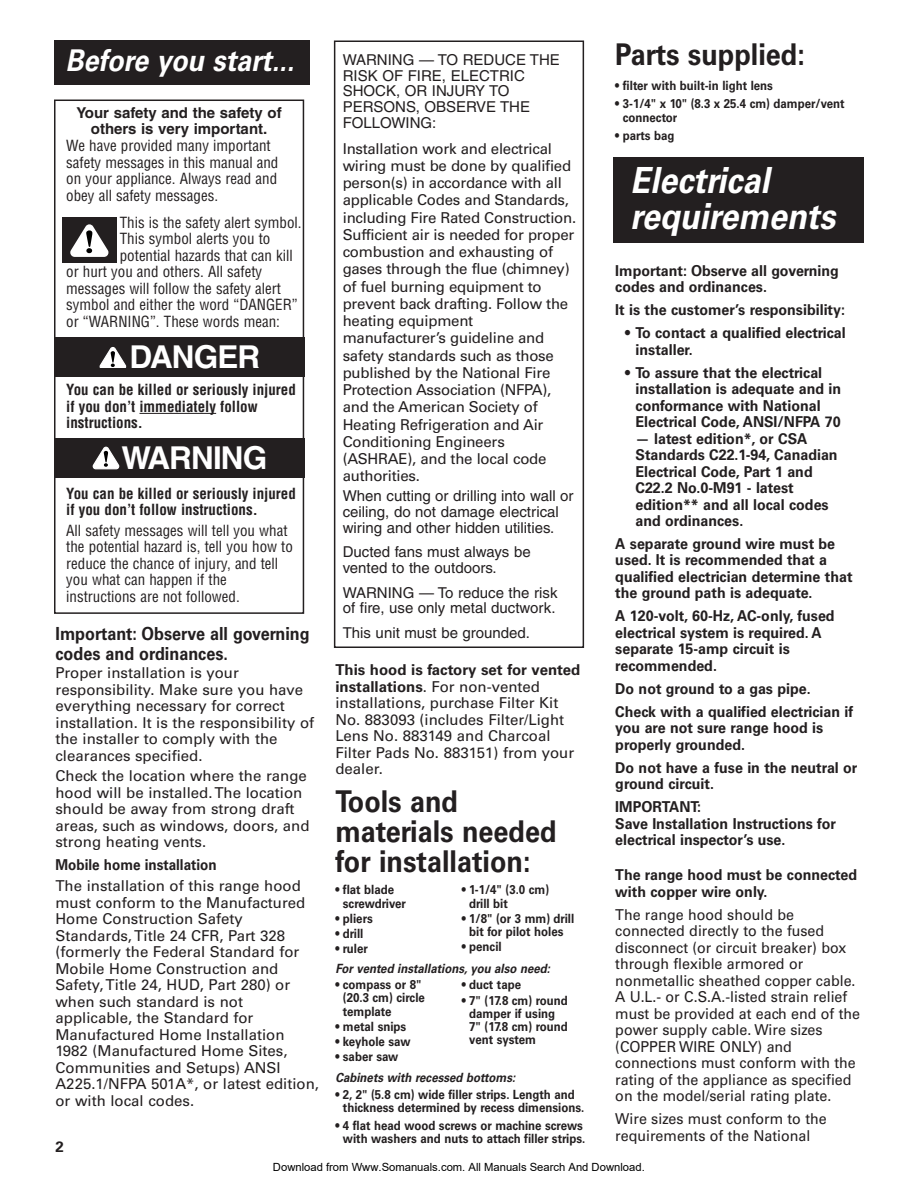
<style>
.page{position:relative;width:918px;height:1188px;background:#fff}
.page>*{position:absolute;margin:0;border:0;box-sizing:border-box;transform-origin:0 0}
.t1{font:italic 700 36px/36px "Univers";color:#fff;scale:.9 1}
.t2{font:700 31.5px "Helvetica";letter-spacing:-.03em;color:#fff}
.t3{font:700 30px/30px "Univers";color:#231f20;scale:.9 1}
.t4{font:italic 700 30px "Univers";color:#fff;scale:.9 1}
.t5{font:700 18px/19.5px "Univers";color:#231f20;scale:.9 1}
.t6{font:15px/16.5px "Univers";color:#231f20}
.t7{font:700 15px/16.5px "Univers";color:#231f20;scale:.95 1}
.t8{font:condensed 15px/16.5px "Helvetica";color:#231f20}
.t9{font:15px/16.5px "Univers";color:#231f20;scale:.95 1}
.t10{font:15px/15.8px "Helvetica";color:#231f20}
.t11{font:700 condensed 15px/16.5px "Helvetica";color:#231f20}
.t12{font:700 15px/16.5px "Helvetica";color:#231f20;text-align:center}
.t13{font:700 15px "Univers";color:#231f20;scale:.9 1}
.t14{font:700 15px "Univers";color:#231f20}
.t15{font:700 12.75px/13px "Univers";color:#231f20;scale:.9 1}
.t16{font:italic 700 12.75px "Univers";color:#231f20;scale:.9 1}
.t17{font:11.25px "Arial";color:#000}
.s1{font-weight:700}
</style>
<div class="page">
<div style="left:334px;top:40px;width:250px;height:608px;border:2px solid #231f20"></div>
<div style="left:54px;top:40px;width:256px;height:46px;background:#231f20"></div>
<div style="left:54px;top:100px;width:250px;height:514px;border:2px solid #231f20"></div>
<div style="left:54px;top:337px;width:250px;height:40px;background:#231f20"></div>
<svg style="left:99px;top:347px;width:28px;height:21px"></svg>
<div style="left:63px;top:217px;width:54px;height:46px;background:#231f20"></div>
<svg style="left:70px;top:224px;width:39px;height:33px"></svg>
<div style="left:54px;top:438px;width:250px;height:40px;background:#231f20"></div>
<svg style="left:92px;top:446px;width:28px;height:23px"></svg>
<hr style="left:140px;top:413px;width:76px;height:1px;background:#231f20">
<div style="left:614px;top:158px;width:250px;height:85px;background:#231f20"></div>
<h3 class="t4" style="left:66px;top:49px;width:261px">Before you start...</h3>
<p class="t12" style="left:76px;top:106px;width:207px">Your safety and the safety of others is very important.</p>
<p class="t8" style="left:66px;top:139px;width:214px">We have provided many important safety messages in this manual and on your appliance. Always read and obey all safety messages.</p>
<p class="t8" style="left:120px;top:215px;width:183px">This is the safety alert symbol.</p>
<p class="t8" style="left:120px;top:232px;width:152px">This symbol alerts you to</p>
<p class="t8" style="left:120px;top:248px;width:175px">potential hazards that can kill</p>
<p class="t8" style="left:66px;top:265px;width:197px">or hurt you and others. All safety</p>
<p class="t8" style="left:66px;top:281px;width:216px">messages will follow the safety alert</p>
<p class="t8" style="left:66px;top:298px;width:233px">symbol and either the word “DANGER”</p>
<p class="t8" style="left:66px;top:314px;width:215px">or “WARNING”. These words mean:</p>
<h2 class="t2" style="left:130px;top:345px;width:132px">DANGER</h2>
<p class="t11" style="left:66px;top:383px;width:231px">You can be killed or seriously injured if you don’t immediately follow instructions.</p>
<h2 class="t2" style="left:121px;top:446px;width:147px">WARNING</h2>
<p class="t11" style="left:66px;top:486px;width:231px">You can be killed or seriously injured if you don’t follow instructions.</p>
<p class="t8" style="left:66px;top:523px;width:228px">All safety messages will tell you what the potential hazard is, tell you how to reduce the chance of injury, and tell you what can happen if the instructions are not followed.</p>
<p class="t5" style="left:56px;top:626px;width:284px">Important: Observe all governing codes and ordinances.</p>
<p class="t6" style="left:56px;top:666px;width:260px">Proper installation is your responsibility. Make sure you have everything necessary for correct installation. It is the responsibility of the installer to comply with the clearances specified.</p>
<p class="t6" style="left:56px;top:769px;width:256px">Check the location where the range hood will be installed. The location should be away from strong draft areas, such as windows, doors, and strong heating vents.</p>
<p class="t13" style="left:56px;top:860px;width:181px">Mobile home installation</p>
<p class="t6" style="left:56px;top:879px;width:265px">The installation of this range hood must conform to the Manufactured<br>Home Construction Safety<br>Standards, Title 24 CFR, Part 328 (formerly the Federal Standard for<br>Mobile Home Construction and<br>Safety, Title 24, HUD, Part 280) or when such standard is not applicable, the Standard for<br>Manufactured Home Installation<br>1982 (Manufactured Home Sites,<br>Communities and Setups) ANSI<br>A225.1/NFPA 501A*, or latest edition, or with local codes.</p>
<p class="t14" style="left:56px;top:1142px;width:10px">2</p>
<p class="t10" style="left:343px;top:53px;width:219px">WARNING — TO REDUCE THE<br>RISK OF FIRE, ELECTRIC<br>SHOCK, OR INJURY TO<br>PERSONS, OBSERVE THE<br>FOLLOWING:</p>
<p class="t6" style="left:343px;top:141px;width:235px;line-height:17.2px">Installation work and electrical wiring must be done by qualified person(s) in accordance with all applicable Codes and Standards, including Fire Rated Construction.<br>Sufficient air is needed for proper combustion and exhausting of gases through the flue (chimney) of fuel burning equipment to prevent back drafting. Follow the heating equipment manufacturer’s guideline and safety standards such as those published by the National Fire<br>Protection Association (NFPA), and the American Society of<br>Heating Refrigeration and Air<br>Conditioning Engineers (ASHRAE), and the local code authorities.</p>
<p class="t10" style="left:343px;top:490px;width:232px">When cutting or drilling into wall or ceiling, do not damage electrical wiring and other hidden utilities.</p>
<p class="t10" style="left:343px;top:546px;width:189px">Ducted fans must always be vented to the outdoors.</p>
<p class="t10" style="left:343px;top:586px;width:216px">WARNING — To reduce the risk of fire, use only metal ductwork.</p>
<p class="t10" style="left:343px;top:626px;width:189px">This unit must be grounded.</p>
<p class="t6" style="left:335px;top:663px;width:246px"><span class="s1">This hood is factory set for vented installations</span>. For non-vented installations, purchase Filter Kit<br>No. 883093 (includes Filter/Light<br>Lens No. 883149 and Charcoal<br>Filter Pads No. 883151) from your dealer.</p>
<h3 class="t3" style="left:335px;top:789px;width:247px">Tools and materials needed for installation:</h3>
<p class="t15" style="left:343px;top:885px;width:72px;text-indent:-8px">• flat blade screwdriver</p>
<p class="t15" style="left:335px;top:913px;width:43px">• pliers</p>
<p class="t15" style="left:335px;top:928px;width:33px">• drill</p>
<p class="t15" style="left:335px;top:943px;width:38px">• ruler</p>
<p class="t15" style="left:469px;top:885px;width:90px;text-indent:-8px">• 1-1/4" (3.0 cm) drill bit</p>
<p class="t15" style="left:462px;top:913px;width:127px;text-align:center">• 1/8" (or 3 mm) drill bit for pilot holes</p>
<p class="t15" style="left:462px;top:941px;width:46px">• pencil</p>
<p class="t16" style="left:335px;top:964px;width:242px">For vented installations, you also need:</p>
<p class="t15" style="left:343px;top:980px;width:93px;text-indent:-8px">• compass or 8" (20.3 cm) circle template</p>
<p class="t15" style="left:335px;top:1021px;width:80px">• metal snips</p>
<p class="t15" style="left:335px;top:1036px;width:85px">• keyhole saw</p>
<p class="t15" style="left:335px;top:1051px;width:72px">• saber saw</p>
<p class="t15" style="left:462px;top:980px;width:68px">• duct tape</p>
<p class="t15" style="left:469px;top:995px;width:111px;text-indent:-8px">• 7" (17.8 cm) round damper if using<br>7" (17.8 cm) round vent system</p>
<p class="t16" style="left:335px;top:1073px;width:204px">Cabinets with recessed bottoms:</p>
<p class="t15" style="left:343px;top:1089px;width:270px;text-indent:-8px">• 2, 2" (5.8 cm) wide filler strips. Length and thickness determined by recess dimensions.</p>
<p class="t15" style="left:335px;top:1120px;width:279px;text-align:center">• 4 flat head wood screws or machine screws with washers and nuts to attach filler strips.</p>
<h3 class="t3" style="left:615px;top:42px;width:212px">Parts supplied:</h3>
<p class="t15" style="left:615px;top:81px;width:177px">• filter with built-in light lens</p>
<p class="t15" style="left:623px;top:98px;width:248px;line-height:13.5px;text-indent:-8px">• 3-1/4" x 10" (8.3 x 25.4 cm) damper/vent connector</p>
<p class="t15" style="left:615px;top:130px;width:67px">• parts bag</p>
<h1 class="t1" style="left:630px;top:166px;width:236px">Electrical requirements</h1>
<p class="t7" style="left:615px;top:263px;width:237px">Important: Observe all governing codes and ordinances.</p>
<p class="t7" style="left:615px;top:303px;width:243px">It is the customer’s responsibility:</p>
<p class="t7" style="left:636px;top:326px;width:223px;text-indent:-10px">• To contact a qualified electrical installer.</p>
<p class="t7" style="left:636px;top:365px;width:218px;text-indent:-10px">• To assure that the electrical installation is adequate and in conformance with National<br>Electrical Code, ANSI/NFPA 70</p>
<p class="t7" style="left:636px;top:431px;width:214px">— latest edition*, or CSA<br>Standards C22.1-94, Canadian<br>Electrical Code, Part 1 and<br>C22.2 No.0-M91 - latest edition** and all local codes and ordinances.</p>
<p class="t7" style="left:615px;top:537px;width:251px">A separate ground wire must be used. It is recommended that a qualified electrician determine that the ground path is adequate.</p>
<p class="t7" style="left:615px;top:609px;width:232px">A 120-volt, 60-Hz, AC-only, fused electrical system is required. A separate 15-amp circuit is recommended.</p>
<p class="t7" style="left:615px;top:679px;width:252px;line-height:23px">Do not ground to a gas pipe.<br>Check with a qualified electrician if</p>
<p class="t7" style="left:615px;top:721px;width:221px">you are not sure range hood is properly grounded.</p>
<p class="t7" style="left:615px;top:761px;width:256px">Do not have a fuse in the neutral or ground circuit.</p>
<p class="t7" style="left:615px;top:800px;width:234px">IMPORTANT:<br>Save Installation Instructions for electrical inspector’s use.</p>
<p class="t7" style="left:615px;top:868px;width:256px">The range hood must be connected with copper wire only.</p>
<p class="t9" style="left:615px;top:907px;width:259px">The range hood should be connected directly to the fused disconnect (or circuit breaker) box through flexible armored or nonmetallic sheathed copper cable.<br>A U.L.- or C.S.A.-listed strain relief must be provided at each end of the power supply cable. Wire sizes (COPPER WIRE ONLY) and connections must conform with the rating of the appliance as specified on the model/serial rating plate.</p>
<p class="t9" style="left:615px;top:1112px;width:224px">Wire sizes must conform to the requirements of the National</p>
<p class="t17" style="left:273px;top:1160px;width:373px">Download from Www.Somanuals.com. All Manuals Search And Download.</p>
</div>
